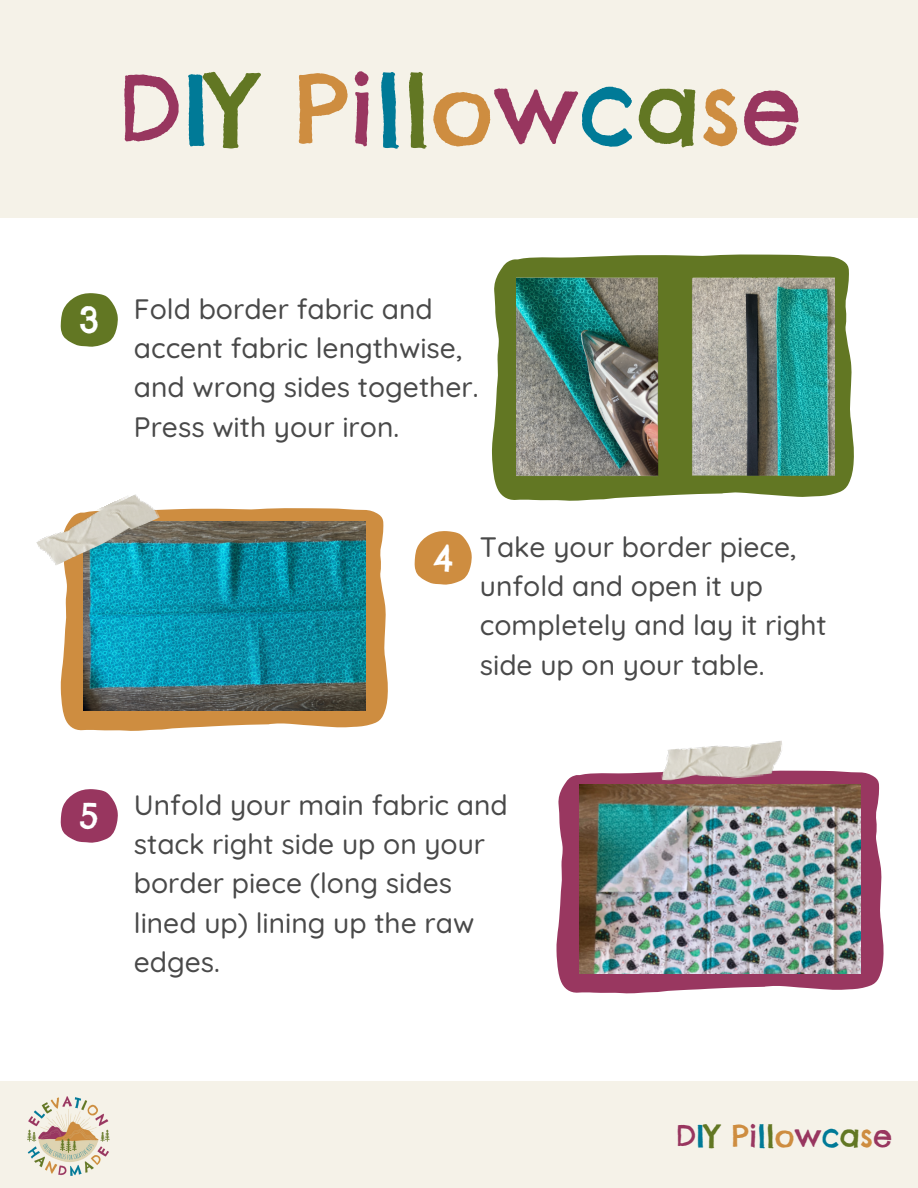
<style>
.page{position:relative;width:918px;height:1188px;background:#fff}
.page>*{position:absolute;margin:0;border:0;box-sizing:border-box;transform-origin:0 0}
.t1{font:96px "Chelsea Market";color:#98365f}
.t2{font:35.4px "Chelsea Market";color:#fff}
.t3{font:30.45px "Chelsea Market";color:#98365f}
.t4{font:500 28.05px/39.3px "Quicksand";color:#494949}
.s1{color:#007a97}
.s2{color:#627723}
.s3{color:#ce8d40}
.s4{color:#993760}
</style>
<div class="page">
<div style="left:0;top:0;width:918px;height:217px;background:#f5f2e8"></div>
<div style="left:0;top:1082px;width:918px;height:106px;background:#f5f2e8"></div>
<img style="left:27px;top:1096px;width:83px;height:80px">
<svg style="left:61px;top:293px;width:57px;height:54px"></svg>
<svg style="left:492px;top:254px;width:362px;height:247px;fill:#627723"></svg>
<svg style="left:415px;top:531px;width:57px;height:54px"></svg>
<svg style="left:61px;top:508px;width:327px;height:223px;background:#d19f61"></svg>
<img style="left:84px;top:522px;width:281px;height:189px">
<img style="left:36px;top:494px;width:124px;height:75px">
<svg style="left:61px;top:789px;width:57px;height:54px"></svg>
<svg style="left:556px;top:770px;width:328px;height:224px;fill:#993760"></svg>
<img style="left:580px;top:784px;width:281px;height:189px">
<img style="left:660px;top:741px;width:124px;height:43px">
<img style="left:516px;top:275px;width:319px;height:206px">
<p class="t1" style="left:117px;top:48px;width:686px">D<span class="s1">I</span><span class="s2">Y</span> <span class="s3">P</span><span class="s4">i</span><span class="s1">l</span><span class="s2">l</span><span class="s3">o</span>w<span class="s1">c</span><span class="s2">a</span><span class="s3">s</span>e</p>
<p class="t2" style="left:79px;top:297px;width:22px">3</p>
<p class="t4" style="left:134px;top:289px;width:346px">Fold border fabric and accent fabric lengthwise, and wrong sides together.<br>Press with your iron.</p>
<p class="t2" style="left:433px;top:535px;width:22px">4</p>
<p class="t4" style="left:480px;top:527px;width:348px">Take your border piece, unfold and open it up completely and lay it right side up on your table.</p>
<p class="t2" style="left:79px;top:793px;width:21px">5</p>
<p class="t4" style="left:134px;top:785px;width:375px">Unfold your main fabric and stack right side up on your border piece (long sides lined up) lining up the raw edges.</p>
<p class="t3" style="left:675px;top:1117px;width:218px">D<span class="s1">I</span><span class="s2">Y</span> <span class="s3">P</span><span class="s4">i</span><span class="s1">l</span><span class="s2">l</span><span class="s3">o</span>w<span class="s1">c</span><span class="s2">a</span><span class="s3">s</span>e</p>
</div>
